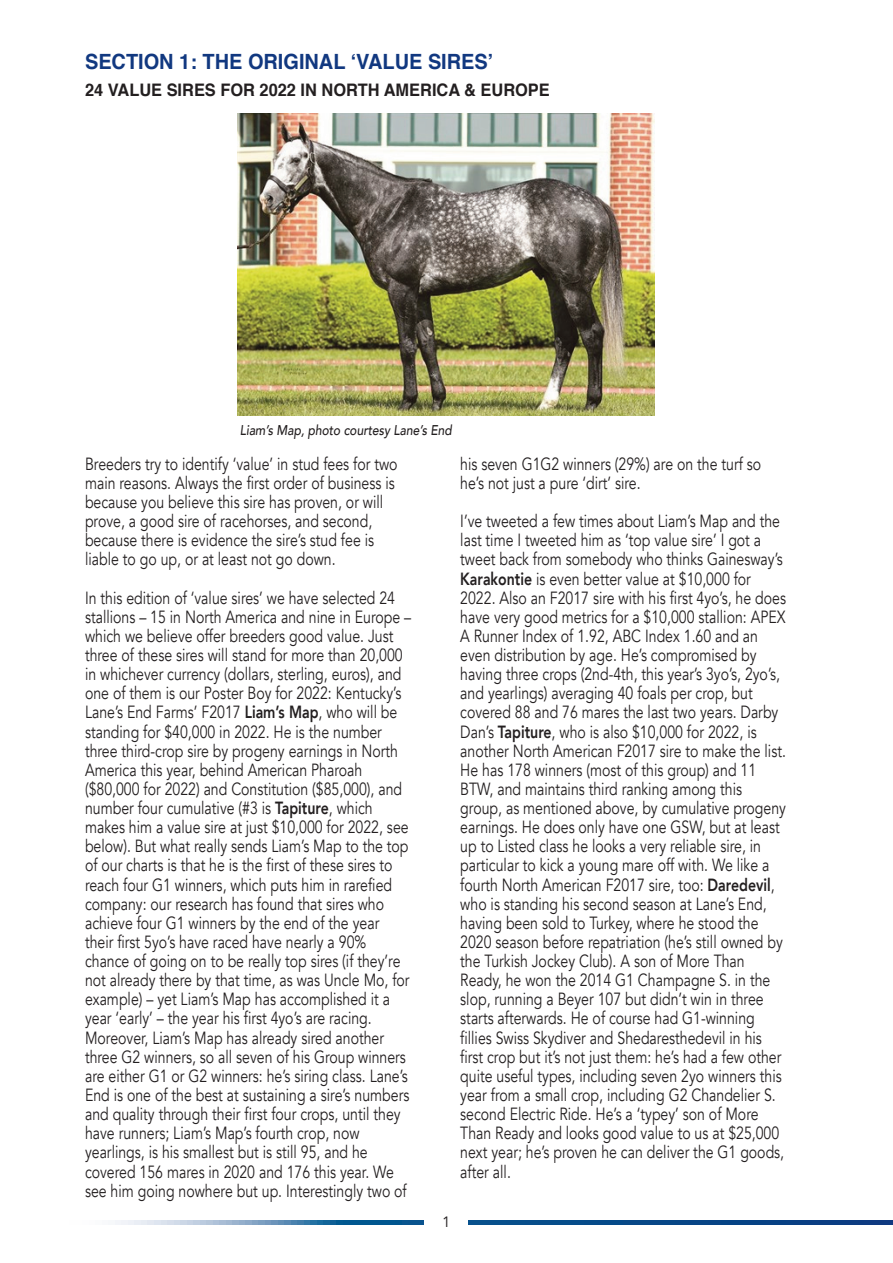
<style>
.page{position:relative;width:893px;height:1263px;background:#fff}
.page>*{position:absolute;margin:0;border:0;box-sizing:border-box;transform-origin:0 0}
.t1{font:700 21px "Helvetica";color:#113880;scale:.95 1}
.t2{font:17.7px/19.2px "Avenir";color:#231f20;scale:.8 1}
.t3{font:700 17.25px "Helvetica";color:#231f20;scale:.95 1}
.t4{font:15px "Avenir";color:#231f20}
.t5{font:italic 500 14.1px "Avenir";color:#231f20;scale:.85 1}
.s1{font-weight:800}
</style>
<div class="page">
<svg style="left:115px;top:1220px;width:778px;height:5px;background:#32699d"></svg>
<div style="left:425px;top:1203px;width:43px;height:37px;background:#fff"></div>
<img style="left:238px;top:113px;width:417px;height:302px">
<p class="t1" style="left:85px;top:53px;width:431px">SECTION 1: THE ORIGINAL ‘VALUE SIRES’</p>
<p class="t3" style="left:85px;top:83px;width:491px">24 VALUE SIRES FOR 2022 IN NORTH AMERICA &amp; EUROPE</p>
<p class="t5" style="left:240px;top:421px;width:251px">Liam’s Map, photo courtesy Lane’s End</p>
<p class="t2" style="left:85px;top:455px;width:392px">Breeders try to identify ‘value’ in stud fees for two main reasons. Always the first order of business is because you believe this sire has proven, or will prove, a good sire of racehorses, and second, because there is evidence the sire’s stud fee is liable to go up, or at least not go down.</p>
<p class="t2" style="left:85px;top:588px;width:409px">In this edition of ‘value sires’ we have selected 24 stallions – 15 in North America and nine in Europe – which we believe offer breeders good value. Just three of these sires will stand for more than 20,000 in whichever currency (dollars, sterling, euros), and one of them is our Poster Boy for 2022: Kentucky’s Lane’s End Farms’ F2017 <span class="s1">Liam’s Map</span>, who will be standing for $40,000 in 2022. He is the number three third-crop sire by progeny earnings in North America this year, behind American Pharoah ($80,000 for 2022) and Constitution ($85,000), and number four cumulative (#3 is <span class="s1">Tapiture</span>, which makes him a value sire at just $10,000 for 2022, see below). But what really sends Liam’s Map to the top of our charts is that he is the first of these sires to reach four G1 winners, which puts him in rarefied company: our research has found that sires who achieve four G1 winners by the end of the year their first 5yo’s have raced have nearly a 90% chance of going on to be really top sires (if they’re not already there by that time, as was Uncle Mo, for example) – yet Liam’s Map has accomplished it a year ‘early’ – the year his first 4yo’s are racing.<br>Moreover, Liam’s Map has already sired another three G2 winners, so all seven of his Group winners are either G1 or G2 winners: he’s siring class. Lane’s End is one of the best at sustaining a sire’s numbers and quality through their first four crops, until they have runners; Liam’s Map’s fourth crop, now yearlings, is his smallest but is still 95, and he covered 156 mares in 2020 and 176 this year. We see him going nowhere but up. Interestingly two of</p>
<p class="t2" style="left:460px;top:455px;width:378px">his seven G1G2 winners (29%) are on the turf so he’s not just a pure ‘dirt’ sire.</p>
<p class="t2" style="left:460px;top:512px;width:409px">I’ve tweeted a few times about Liam’s Map and the last time I tweeted him as ‘top value sire’ I got a tweet back from somebody who thinks Gainesway’s <span class="s1">Karakontie</span> is even better value at $10,000 for 2022. Also an F2017 sire with his first 4yo’s, he does have very good metrics for a $10,000 stallion: APEX A Runner Index of 1.92, ABC Index 1.60 and an even distribution by age. He’s compromised by having three crops (2nd-4th, this year’s 3yo’s, 2yo’s, and yearlings) averaging 40 foals per crop, but covered 88 and 76 mares the last two years. Darby Dan’s <span class="s1">Tapiture</span>, who is also $10,000 for 2022, is another North American F2017 sire to make the list.<br>He has 178 winners (most of this group) and 11<br>BTW, and maintains third ranking among this group, as mentioned above, by cumulative progeny earnings. He does only have one GSW, but at least up to Listed class he looks a very reliable sire, in particular to kick a young mare off with. We like a fourth North American F2017 sire, too: <span class="s1">Daredevil</span>, who is standing his second season at Lane’s End, having been sold to Turkey, where he stood the 2020 season before repatriation (he’s still owned by the Turkish Jockey Club). A son of More Than Ready, he won the 2014 G1 Champagne S. in the slop, running a Beyer 107 but didn’t win in three starts afterwards. He of course had G1-winning fillies Swiss Skydiver and Shedaresthedevil in his first crop but it’s not just them: he’s had a few other quite useful types, including seven 2yo winners this year from a small crop, including G2 Chandelier S. second Electric Ride. He’s a ‘typey’ son of More Than Ready and looks good value to us at $25,000 next year; he’s proven he can deliver the G1 goods, after all.</p>
<p class="t4" style="left:442px;top:1212px;width:10px">1</p>
</div>
